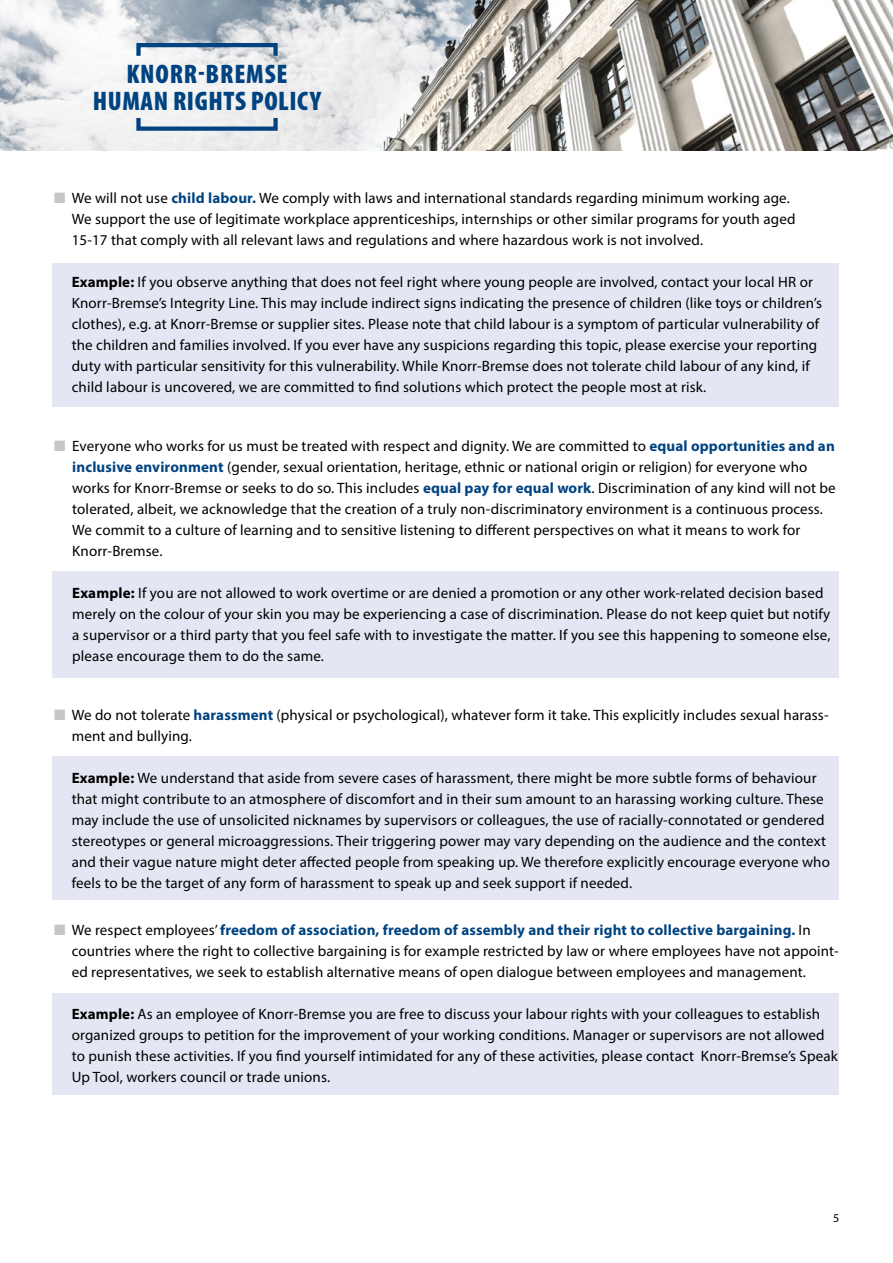
<style>
.page{position:relative;width:893px;height:1263px;background:#fff}
.page>*{position:absolute;margin:0;border:0;box-sizing:border-box;transform-origin:0 0}
.t1{font:900 condensed 27px/27px "Myriad Pro";letter-spacing:.02em;color:#004380;text-align:center}
.t2{font:15px/21px "Myriad Pro";letter-spacing:.01em;color:#000}
.t3{font:12px "Myriad Pro";color:#000}
.s1{color:#c6c6c6}
.s2{font-weight:700;color:#004380}
.s3{font-weight:700}
</style>
<div class="page">
<div style="left:53px;top:264px;width:786px;height:143px;background:#e4e7f3"></div>
<div style="left:53px;top:572px;width:786px;height:106px;background:#e4e7f3"></div>
<div style="left:53px;top:756px;width:786px;height:143px;background:#e4e7f3"></div>
<div style="left:53px;top:993px;width:786px;height:102px;background:#e4e7f3"></div>
<img style="left:0;top:0;width:893px;height:151px">
<div style="left:136px;top:43px;width:142px;height:15px;border:4px solid #004380"></div>
<div style="left:136px;top:116px;width:142px;height:15px;border:4px solid #004380"></div>
<h1 class="t1" style="left:93px;top:59px;width:230px">KNORR-BREMSE<br>HUMAN RIGHTS POLICY</h1>
<p class="t2" style="left:72px;top:187px;width:725px;text-indent:-18px"><span class="s1">■</span> We will not use <span class="s2">child labour.</span> We comply with laws and international standards regarding minimum working age.<br>We support the use of legitimate workplace apprenticeships, internships or other similar programs for youth aged<br>15-17 that comply with all relevant laws and regulations and where hazardous work is not involved.</p>
<p class="t2" style="left:72px;top:271px;width:752px"><span class="s3">Example:</span> If you observe anything that does not feel right where young people are involved, contact your local HR or Knorr-Bremse’s Integrity Line. This may include indirect signs indicating the presence of children (like toys or children’s clothes), e.g. at Knorr-Bremse or supplier sites. Please note that child labour is a symptom of particular vulnerability of the children and families involved. If you ever have any suspicions regarding this topic, please exercise your reporting duty with particular sensitivity for this vulnerability. While Knorr-Bremse does not tolerate child labour of any kind, if child labour is uncovered, we are committed to find solutions which protect the people most at risk.</p>
<p class="t2" style="left:72px;top:435px;width:765px;text-indent:-18px"><span class="s1">■</span> Everyone who works for us must be treated with respect and dignity. We are committed to <span class="s2">equal opportunities and an inclusive environment</span> (gender, sexual orientation, heritage, ethnic or national origin or religion) for everyone who works for Knorr-Bremse or seeks to do so. This includes <span class="s2">equal pay for equal work</span>. Discrimination of any kind will not be tolerated, albeit, we acknowledge that the creation of a truly non-discriminatory environment is a continuous process.<br>We commit to a culture of learning and to sensitive listening to different perspectives on what it means to work for Knorr-Bremse.</p>
<p class="t2" style="left:72px;top:582px;width:760px"><span class="s3">Example:</span> If you are not allowed to work overtime or are denied a promotion or any other work-related decision based merely on the colour of your skin you may be experiencing a case of discrimination. Please do not keep quiet but notify a supervisor or a third party that you feel safe with to investigate the matter. If you see this happening to someone else, please encourage them to do the same.</p>
<p class="t2" style="left:72px;top:704px;width:758px;text-indent:-18px"><span class="s1">■</span> We do not tolerate <span class="s2">harassment</span> (physical or psychological), whatever form it take. This explicitly includes sexual harass&shy;ment and bullying.</p>
<p class="t2" style="left:72px;top:767px;width:760px"><span class="s3">Example:</span> We understand that aside from severe cases of harassment, there might be more subtle forms of behaviour that might contribute to an atmosphere of discomfort and in their sum amount to an harassing working culture. These may include the use of unsolicited nicknames by supervisors or colleagues, the use of racially-connotated or gendered stereotypes or general microaggressions. Their triggering power may vary depending on the audience and the context and their vague nature might deter affected people from speaking up. We therefore explicitly encourage everyone who feels to be the target of any form of harassment to speak up and seek support if needed.</p>
<p class="t2" style="left:72px;top:919px;width:769px;text-indent:-18px"><span class="s1">■</span> We respect employees’ <span class="s2">freedom of association, freedom of assembly and their right to collective bargaining.</span> In countries where the right to collective bargaining is for example restricted by law or where employees have not appoint&shy;ed representatives, we seek to establish alternative means of open dialogue between employees and management.</p>
<p class="t2" style="left:72px;top:1003px;width:768px"><span class="s3">Example:</span> As an employee of Knorr-Bremse you are free to discuss your labour rights with your colleagues to establish organized groups to petition for the improvement of your working conditions. Manager or supervisors are not allowed to punish these activities. If you find yourself intimidated for any of these activities, please contact Knorr-Bremse’s Speak Up Tool, workers council or trade unions.</p>
<p class="t3" style="left:833px;top:1210px;width:8px">5</p>
</div>
